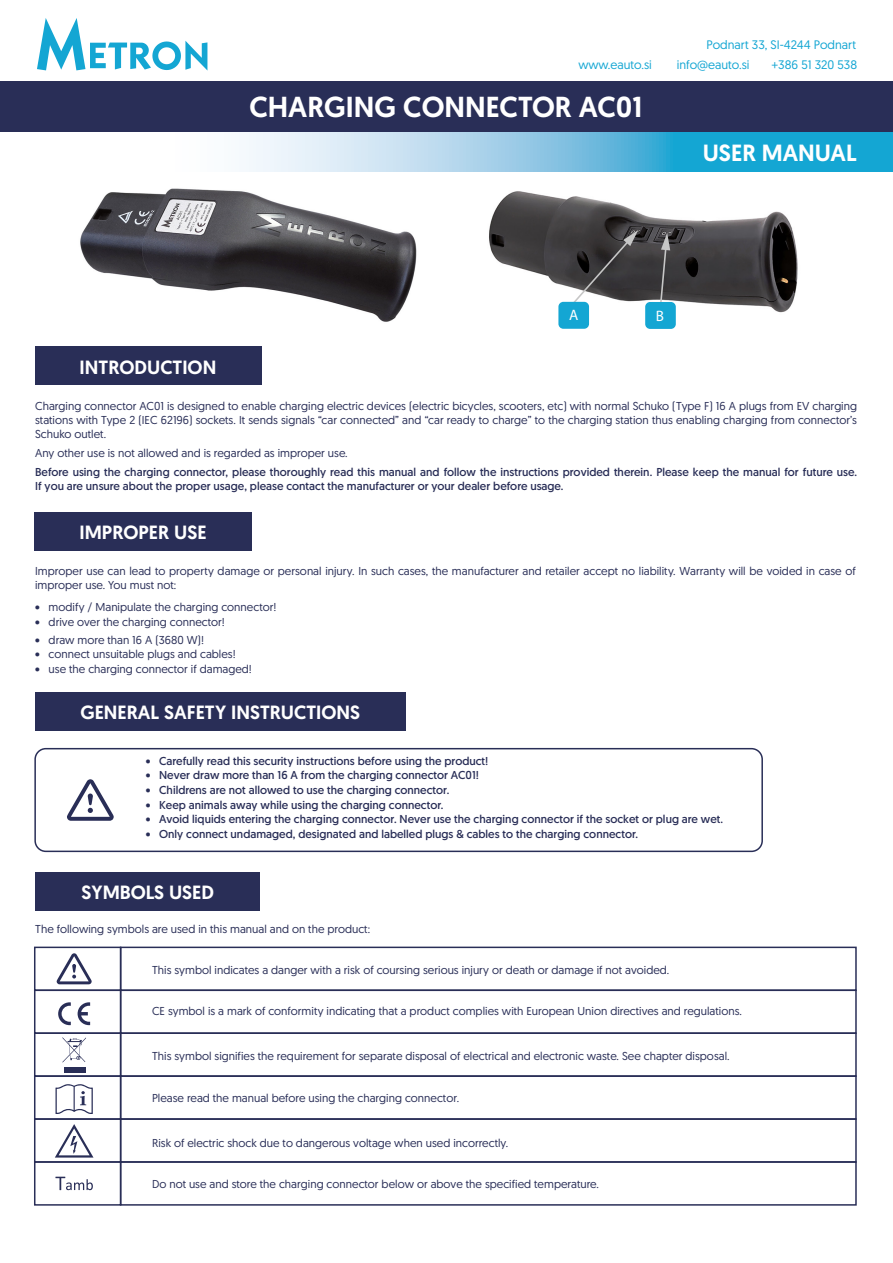
<style>
.page{position:relative;width:893px;height:1263px;background:#fff}
.page>*{position:absolute;margin:0;border:0;box-sizing:border-box;transform-origin:0 0}
.t1{font:500 28.95px "Geomanist";color:#fff}
.t2{font:500 23.4px "Geomanist";color:#fff}
.t3{font:500 19.2px "Geomanist";color:#fff}
.t4{font:15.15px "Myriad Pro";color:#fff}
.t5{font:12.3px "Geomanist";color:#14a6d3}
.t6{font:11.55px/13.8px "Geomanist";color:#292e57;text-align:justify}
.t7{font:11.55px/14.7px "Geomanist";color:#292e57}
.s1{font-style:inherit}
</style>
<div class="page">
<img style="left:80px;top:188px;width:337px;height:134px">
<img style="left:489px;top:191px;width:309px;height:133px">
<svg style="left:566px;top:230px;width:72px;height:81px"></svg>
<div style="left:558px;top:302px;width:31px;height:27px;background:#14a6d3;border-radius:5px"></div>
<svg style="left:658px;top:233px;width:12px;height:69px"></svg>
<div style="left:645px;top:302px;width:31px;height:27px;background:#14a6d3;border-radius:5px"></div>
<div style="left:35px;top:347px;width:226px;height:38px;background:#292e57"></div>
<div style="left:35px;top:512px;width:217px;height:39px;background:#292e57"></div>
<div style="left:35px;top:692px;width:370px;height:39px;background:#292e57"></div>
<svg style="left:67px;top:779px;width:47px;height:42px"></svg>
<div style="left:34px;top:748px;width:729px;height:104px;border:2px solid #292e57;border-radius:11px"></div>
<div style="left:35px;top:872px;width:225px;height:39px;background:#292e57"></div>
<div style="left:34px;top:946px;width:87px;height:45px;border:2px solid #292e57"></div>
<div style="left:34px;top:989px;width:87px;height:45px;border:2px solid #292e57"></div>
<div style="left:34px;top:1032px;width:87px;height:45px;border:2px solid #292e57"></div>
<div style="left:34px;top:1075px;width:87px;height:45px;border:2px solid #292e57"></div>
<div style="left:34px;top:1118px;width:87px;height:45px;border:2px solid #292e57"></div>
<div style="left:34px;top:1161px;width:87px;height:44px;border:2px solid #292e57"></div>
<div style="left:120px;top:946px;width:737px;height:45px;border:2px solid #292e57"></div>
<div style="left:120px;top:989px;width:737px;height:45px;border:2px solid #292e57"></div>
<div style="left:120px;top:1032px;width:737px;height:45px;border:2px solid #292e57"></div>
<div style="left:120px;top:1075px;width:737px;height:45px;border:2px solid #292e57"></div>
<div style="left:120px;top:1118px;width:737px;height:45px;border:2px solid #292e57"></div>
<div style="left:120px;top:1161px;width:737px;height:44px;border:2px solid #292e57"></div>
<svg style="left:57px;top:953px;width:35px;height:31px"></svg>
<div style="left:64px;top:1067px;width:21px;height:5px;background:#292e57"></div>
<svg style="left:62px;top:1037px;width:24px;height:25px"></svg>
<svg style="left:56px;top:1084px;width:37px;height:30px"></svg>
<svg style="left:55px;top:1124px;width:38px;height:33px"></svg>
<svg style="left:78px;top:1002px;width:12px;height:23px"></svg>
<svg style="left:58px;top:1002px;width:13px;height:23px"></svg>
<svg style="left:55px;top:1177px;width:38px;height:13px"></svg>
<svg style="left:37px;top:18px;width:170px;height:53px"></svg>
<svg style="left:0;top:131px;width:893px;height:40px"></svg>
<div style="left:0;top:81px;width:893px;height:50px;background:#292e57"></div>
<p class="t5" style="left:706px;top:37px;width:151px">Podnart 33, SI-4244 Podnart</p>
<p class="t5" style="left:578px;top:57px;width:75px">www.eauto.si</p>
<p class="t5" style="left:677px;top:57px;width:74px">info@eauto.si</p>
<p class="t5" style="left:771px;top:57px;width:87px">+386 51 320 538</p>
<h1 class="t1" style="left:249px;top:87px;width:394px">CHARGING CONNECTOR AC01</h1>
<h2 class="t2" style="left:703px;top:137px;width:155px">USER MANUAL</h2>
<h3 class="t3" style="left:80px;top:354px;width:202px">TYPE 2 TO SCHUKO 16A</h3>
<h3 class="t3" style="left:80px;top:354px;width:138px">INTRODUCTION</h3>
<h3 class="t4" style="left:569px;top:306px;width:11px">A</h3>
<h3 class="t4" style="left:656px;top:306px;width:10px">B</h3>
<p class="t6" style="left:35px;top:399px;width:823px">Charging connector AC01 is designed to enable charging electric devices (electric bicycles, scooters, etc) with normal Schuko (Type F) 16 A plugs from EV charging stations with Type 2 (IEC 62196) sockets. It sends signals “car connected” and “car ready to charge” to the charging station thus enabling charging from connector’s Schuko outlet.</p>
<p class="t6" style="left:35px;top:445px;width:314px">Any other use is not allowed and is regarded as improper use.</p>
<p class="t7" style="left:35px;top:464px;width:823px">Before using the charging connector, please thoroughly read this manual and follow the instructions provided therein. Please keep the manual for future use.<br>If you are unsure about the proper usage, please contact the manufacturer or your dealer before usage.</p>
<h3 class="t3" style="left:80px;top:520px;width:128px">IMPROPER USE</h3>
<p class="t6" style="left:35px;top:564px;width:822px">Improper use can lead to property damage or personal injury. In such cases, the manufacturer and retailer accept no liability. Warranty will be voided in case of improper use. You must not:</p>
<p class="t6" style="left:35px;top:600px;width:243px">• modify / Manipulate the charging connector!</p>
<p class="t6" style="left:35px;top:614px;width:191px">• drive over the charging connector!</p>
<p class="t6" style="left:35px;top:632px;width:170px">• draw more than 16 A (3680 W)!</p>
<p class="t6" style="left:35px;top:647px;width:202px">• connect unsuitable plugs and cables!</p>
<p class="t6" style="left:35px;top:662px;width:218px">• use the charging connector if damaged!</p>
<h3 class="t3" style="left:80px;top:700px;width:281px">GENERAL SAFETY INSTRUCTIONS</h3>
<p class="t7" style="left:146px;top:753px;width:344px"><span class="s1">•</span> Carefully read this security instructions before using the product!</p>
<p class="t7" style="left:146px;top:768px;width:335px"><span class="s1">•</span> Never draw more than 16 A from the charging connector AC01!</p>
<p class="t7" style="left:146px;top:782px;width:305px"><span class="s1">•</span> Childrens are not allowed to use the charging connector.</p>
<p class="t7" style="left:146px;top:797px;width:299px"><span class="s1">•</span> Keep animals away while using the charging connector.</p>
<p class="t7" style="left:146px;top:811px;width:579px"><span class="s1">•</span> Avoid liquids entering the charging connector. Never use the charging connector if the socket or plug are wet.</p>
<p class="t7" style="left:146px;top:826px;width:494px"><span class="s1">•</span> Only connect undamaged, designated and labelled plugs &amp; cables to the charging connector.</p>
<h3 class="t3" style="left:82px;top:880px;width:134px">SYMBOLS USED</h3>
<p class="t6" style="left:35px;top:921px;width:336px">The following symbols are used in this manual and on the product:</p>
<p class="t6" style="left:152px;top:962px;width:519px">This symbol indicates a danger with a risk of coursing serious injury or death or damage if not avoided.</p>
<p class="t6" style="left:152px;top:1004px;width:591px">CE symbol is a mark of conformity indicating that a product complies with European Union directives and regulations.</p>
<p class="t6" style="left:152px;top:1049px;width:579px">This symbol signifies the requirement for separate disposal of electrical and electronic waste. See chapter disposal.</p>
<p class="t6" style="left:152px;top:1090px;width:309px">Please read the manual before using the charging connector.</p>
<p class="t6" style="left:152px;top:1135px;width:358px">Risk of electric shock due to dangerous voltage when used incorrectly.</p>
<p class="t6" style="left:152px;top:1177px;width:448px">Do not use and store the charging connector below or above the specified temperature.</p>
</div>
